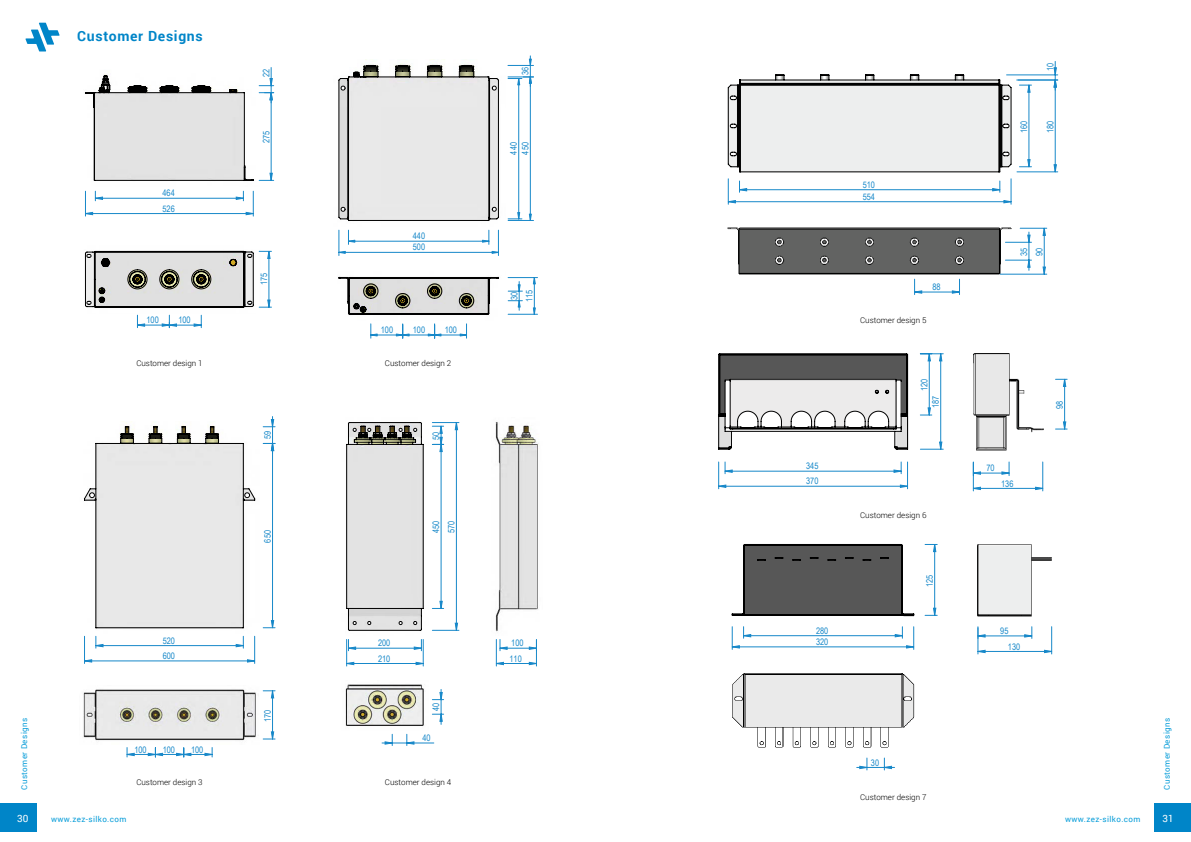
<style>
.page{position:relative;width:1191px;height:842px;background:#fff}
.page>*{position:absolute;margin:0;border:0;box-sizing:border-box;transform-origin:0 0}
.t1{font:700 14px "Roboto";letter-spacing:.05em;color:#0085c8}
.t2{font:10px "Roboto";color:#fff}
.t3{font:9px/15.3px "Arial Narrow";color:#1788c9}
.t4{font:300 8px "Roboto";color:#010101}
.t5{font:8px "Roboto";letter-spacing:.05em;color:#089dd9}
</style>
<div class="page">
<svg style="left:25px;top:23px;width:35px;height:28px"></svg>
<div style="left:1154px;top:804px;width:37px;height:28px;background:#0085c8"></div>
<div style="left:0;top:804px;width:37px;height:28px;background:#0085c8"></div>
<img style="left:727px;top:74px;width:291px;height:106px">
<img style="left:727px;top:227px;width:284px;height:52px">
<hr style="left:1000px;top:274px;width:46px;height:1px;background:#1788c9">
<hr style="left:1017px;top:172px;width:40px;height:1px;background:#1788c9">
<hr style="left:1016px;top:80px;width:41px;height:1px;background:#1788c9">
<hr style="left:1006px;top:75px;width:51px;height:1px;background:#1788c9">
<svg style="left:914px;top:279px;width:46px;height:16px"></svg>
<svg style="left:727px;top:179px;width:284px;height:25px"></svg>
<svg style="left:1005px;top:228px;width:41px;height:47px"></svg>
<svg style="left:1053px;top:61px;width:4px;height:111px"></svg>
<svg style="left:1019px;top:84px;width:12px;height:83px"></svg>
<svg style="left:727px;top:74px;width:284px;height:98px;background:#dbdcdc"></svg>
<img style="left:908px;top:354px;width:1px;height:96px">
<img style="left:973px;top:353px;width:71px;height:98px">
<svg style="left:718px;top:462px;width:325px;height:29px"></svg>
<svg style="left:1055px;top:379px;width:12px;height:51px"></svg>
<svg style="left:920px;top:353px;width:23px;height:97px"></svg>
<svg style="left:718px;top:353px;width:190px;height:97px"></svg>
<img style="left:732px;top:673px;width:183px;height:75px">
<img style="left:977px;top:544px;width:75px;height:73px">
<svg style="left:856px;top:758px;width:38px;height:12px"></svg>
<svg style="left:925px;top:544px;width:12px;height:72px"></svg>
<svg style="left:731px;top:627px;width:321px;height:27px"></svg>
<svg style="left:732px;top:544px;width:182px;height:72px;background:#636363"></svg>
<svg style="left:85px;top:68px;width:189px;height:113px"></svg>
<svg style="left:85px;top:191px;width:186px;height:137px"></svg>
<svg style="left:338px;top:230px;width:161px;height:26px"></svg>
<svg style="left:370px;top:324px;width:97px;height:14px"></svg>
<svg style="left:508px;top:56px;width:29px;height:259px"></svg>
<svg style="left:338px;top:65px;width:161px;height:156px;background:#d9d9d8"></svg>
<svg style="left:339px;top:277px;width:160px;height:38px;background:#afafac"></svg>
<img style="left:537px;top:443px;width:2px;height:167px">
<img style="left:345px;top:689px;width:1px;height:37px">
<svg style="left:346px;top:422px;width:191px;height:323px"></svg>
<img style="left:95px;top:422px;width:161px;height:207px">
<img style="left:83px;top:689px;width:173px;height:52px">
<svg style="left:84px;top:636px;width:171px;height:27px"></svg>
<svg style="left:263px;top:690px;width:12px;height:50px"></svg>
<svg style="left:263px;top:416px;width:12px;height:212px"></svg>
<svg style="left:126px;top:747px;width:87px;height:10px"></svg>
<svg style="left:84px;top:426px;width:171px;height:202px"></svg>
<h1 class="t1" style="left:77px;top:26px;width:127px">Customer Designs</h1>
<p class="t3" style="left:162px;top:185px;width:14px">464<br>526</p>
<p class="t3" style="left:146px;top:312px;width:14px">100</p>
<p class="t3" style="left:178px;top:312px;width:14px">100</p>
<p class="t4" style="left:136px;top:358px;width:68px">Customer design 1</p>
<p class="t3" style="left:163px;top:633px;width:14px">520<br>600</p>
<p class="t5" style="left:19px;top:790px;width:73px;rotate:-90deg">Customer Designs</p>
<p class="t2" style="left:17px;top:811px;width:13px">30</p>
<p class="t3" style="left:134px;top:741px;width:14px">100</p>
<p class="t3" style="left:163px;top:741px;width:14px">100</p>
<p class="t3" style="left:191px;top:741px;width:14px">100</p>
<p class="t4" style="left:136px;top:777px;width:68px">Customer design 3</p>
<p class="t5" style="left:51px;top:814px;width:77px">www.zez-silko.com</p>
<p class="t3" style="left:258px;top:77px;width:10px;rotate:-90deg">22</p>
<p class="t3" style="left:258px;top:143px;width:14px;rotate:-90deg">275</p>
<p class="t3" style="left:256px;top:285px;width:14px;rotate:-90deg">571</p>
<p class="t3" style="left:259px;top:439px;width:10px;rotate:-90deg">59</p>
<p class="t3" style="left:259px;top:542px;width:14px;rotate:-90deg">650</p>
<p class="t3" style="left:259px;top:722px;width:14px;rotate:-90deg">170</p>
<p class="t3" style="left:413px;top:228px;width:14px">440</p>
<p class="t3" style="left:413px;top:239px;width:14px">500</p>
<p class="t3" style="left:381px;top:322px;width:14px">100</p>
<p class="t3" style="left:413px;top:322px;width:14px">100</p>
<p class="t3" style="left:445px;top:322px;width:14px">100</p>
<p class="t4" style="left:385px;top:358px;width:68px">Customer design 2</p>
<p class="t3" style="left:428px;top:440px;width:10px;rotate:-90deg">50</p>
<p class="t3" style="left:428px;top:533px;width:14px;rotate:-90deg">450<br>570</p>
<p class="t3" style="left:378px;top:635px;width:14px">200</p>
<p class="t3" style="left:378px;top:650px;width:14px">210</p>
<p class="t3" style="left:428px;top:711px;width:10px;rotate:-90deg">40</p>
<p class="t3" style="left:422px;top:730px;width:10px">40</p>
<p class="t4" style="left:385px;top:777px;width:68px">Customer design 4</p>
<p class="t3" style="left:517px;top:75px;width:10px;rotate:-90deg">36</p>
<p class="t3" style="left:507px;top:155px;width:14px;line-height:11.6px;rotate:-90deg">440<br>450</p>
<p class="t3" style="left:506px;top:300px;width:10px;rotate:-90deg">30</p>
<p class="t3" style="left:521px;top:302px;width:14px;rotate:-90deg">115</p>
<p class="t3" style="left:509px;top:635px;width:16px">100<br>110</p>
<p class="t3" style="left:1042px;top:71px;width:10px;rotate:-90deg">10</p>
<p class="t3" style="left:862px;top:178px;width:14px;line-height:12px">510<br>554</p>
<p class="t3" style="left:932px;top:279px;width:10px">88</p>
<p class="t4" style="left:860px;top:314px;width:68px">Customer design 5</p>
<p class="t3" style="left:916px;top:391px;width:14px;rotate:-90deg">120</p>
<p class="t3" style="left:927px;top:408px;width:14px;rotate:-90deg">187</p>
<p class="t3" style="left:806px;top:458px;width:14px">345</p>
<p class="t3" style="left:986px;top:460px;width:10px">70</p>
<p class="t3" style="left:1016px;top:133px;width:14px;rotate:-90deg">160</p>
<p class="t3" style="left:1042px;top:133px;width:14px;rotate:-90deg">180</p>
<p class="t3" style="left:1016px;top:256px;width:10px;rotate:-90deg">35<br>90</p>
<p class="t3" style="left:1051px;top:409px;width:10px;rotate:-90deg">98</p>
<p class="t3" style="left:806px;top:473px;width:14px">370</p>
<p class="t3" style="left:816px;top:623px;width:14px">280</p>
<p class="t3" style="left:816px;top:634px;width:14px">320</p>
<p class="t4" style="left:860px;top:510px;width:68px">Customer design 6</p>
<p class="t3" style="left:921px;top:587px;width:14px;rotate:-90deg">125</p>
<p class="t3" style="left:871px;top:754px;width:10px">30</p>
<p class="t4" style="left:860px;top:792px;width:68px">Customer design 7</p>
<p class="t3" style="left:1001px;top:475px;width:14px">136</p>
<p class="t3" style="left:1008px;top:623px;width:14px;text-indent:-8px">95<br>130</p>
<p class="t5" style="left:1161px;top:790px;width:73px;rotate:-90deg">Customer Designs</p>
<p class="t5" style="left:1065px;top:814px;width:77px">www.zez-silko.com</p>
<p class="t2" style="left:1162px;top:811px;width:13px">31</p>
</div>
